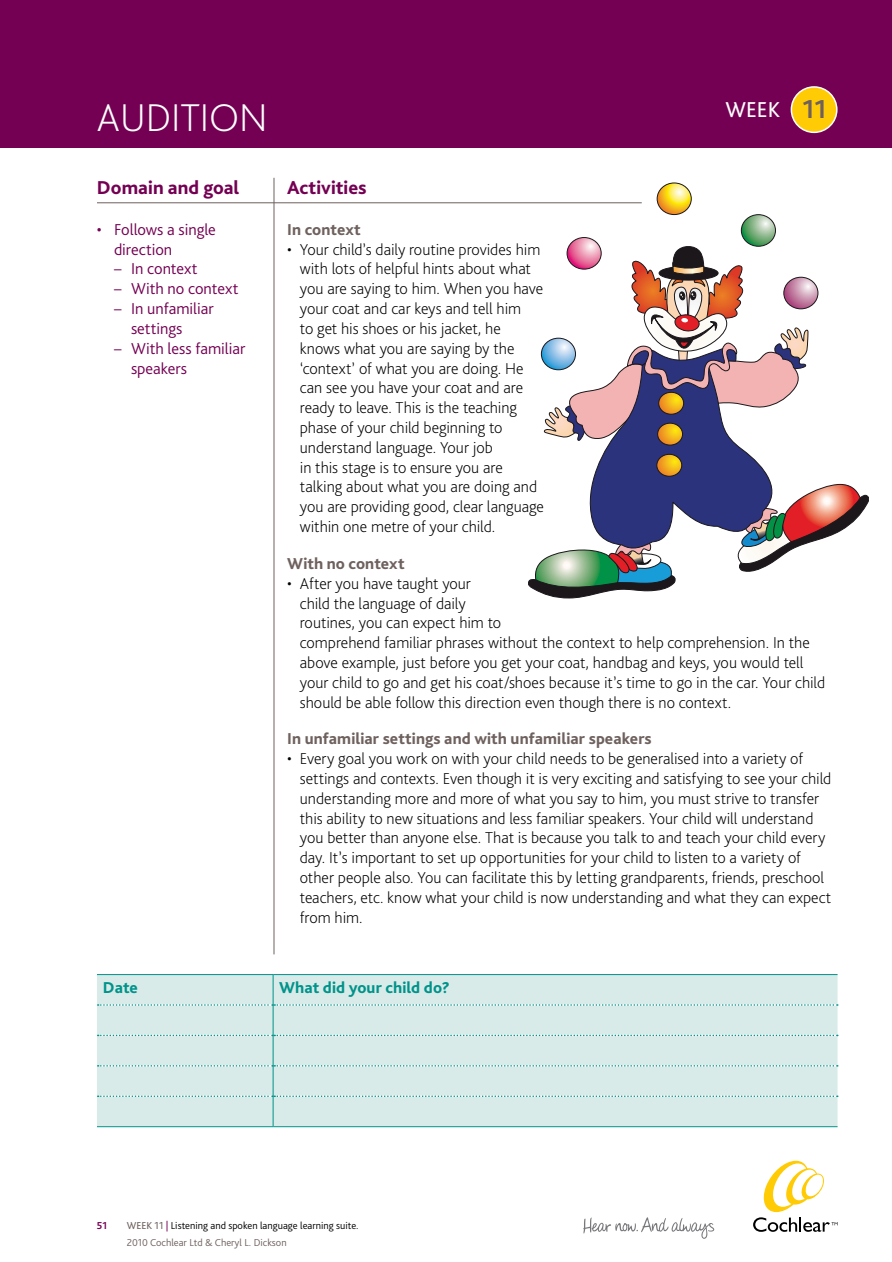
<style>
.page{position:relative;width:892px;height:1262px;background:#fff}
.page>*{position:absolute;margin:0;border:0;box-sizing:border-box;transform-origin:0 0}
.t1{font:200 40.5px "Bliss Pro";color:#fff}
.t2{font:700 27px "Bliss Pro";color:#6e615e}
.t3{font:22.5px "Bliss Pro";color:#fff}
.t4{font:800 19.5px "Bliss Pro";color:#740053}
.t5{font:200 16.5px/19.8px "Bliss Pro";color:#000}
.t6{font:300 16.5px/19.8px "Bliss Pro";letter-spacing:-.005em;color:#740053}
.t7{font:800 16.5px "Bliss Pro";letter-spacing:.005em;color:#6e615e}
.t8{font:800 16.5px "Bliss Pro";letter-spacing:.005em;color:#00938a}
.t9{font:300 10.5px "Bliss Pro";color:#000}
.t10{font:300 10.5px "Bliss Pro";color:#6e615e}
.t11{font:700 10.5px "Bliss Pro";color:#740053}
.s1{font-weight:400;color:#6e615e}
.s2{font-weight:400;color:#740053}
</style>
<div class="page">
<svg style="left:753px;top:1160px;width:84px;height:71px"></svg>
<svg style="left:583px;top:1217px;width:131px;height:21px"></svg>
<div style="left:0;top:0;width:891px;height:148px;background:#740053"></div>
<div style="left:791px;top:87px;width:45px;height:45px;background:#ffcb05;border-radius:50%"></div>
<div style="left:790px;top:86px;width:47px;height:47px;border:2px solid #fff;border-radius:50%"></div>
<hr style="left:273px;top:178px;width:1px;height:776px;background:#6e615e">
<div style="left:97px;top:974px;width:740px;height:151px;background:#d8ebe9"></div>
<svg style="left:98px;top:1003px;width:739px;height:2px"></svg>
<svg style="left:98px;top:1034px;width:739px;height:1px"></svg>
<svg style="left:98px;top:1064px;width:739px;height:2px"></svg>
<svg style="left:98px;top:1095px;width:739px;height:1px"></svg>
<hr style="left:97px;top:973px;width:176px;height:1px;background:#00938a">
<hr style="left:273px;top:973px;width:564px;height:1px;background:#00938a">
<hr style="left:272px;top:974px;width:1px;height:30px;background:#00938a">
<hr style="left:272px;top:1004px;width:1px;height:31px;background:#00938a">
<hr style="left:272px;top:1035px;width:1px;height:30px;background:#00938a">
<hr style="left:272px;top:1065px;width:1px;height:30px;background:#00938a">
<hr style="left:272px;top:1095px;width:1px;height:30px;background:#00938a">
<hr style="left:97px;top:1125px;width:176px;height:1px;background:#00938a">
<hr style="left:273px;top:1125px;width:564px;height:1px;background:#00938a">
<hr style="left:97px;top:202px;width:544px;height:1px;background:#6e615e">
<svg style="left:528px;top:183px;width:340px;height:415px"></svg>
<div style="left:783px;top:277px;width:34px;height:32px;border:1px solid #1b171b;border-radius:50%"></div>
<h1 class="t1" style="left:97px;top:92px;width:172px">AUDITION</h1>
<p class="t4" style="left:97px;top:175px;width:144px">Domain and goal</p>
<p class="t6" style="left:114px;top:219px;width:103px;text-indent:-17px">• Follows a single direction</p>
<p class="t6" style="left:114px;top:258px;width:85px">– In context</p>
<p class="t6" style="left:114px;top:278px;width:126px">– With no context</p>
<p class="t6" style="left:131px;top:298px;width:84px;text-indent:-17px">– In unfamiliar settings</p>
<p class="t6" style="left:131px;top:338px;width:116px;text-indent:-17px">– With less familiar speakers</p>
<h3 class="t3" style="left:725px;top:96px;width:56px">WEEK</h3>
<h2 class="t2" style="left:802px;top:92px;width:26px">11</h2>
<p class="t4" style="left:287px;top:175px;width:81px">Activities</p>
<p class="t7" style="left:287px;top:219px;width:75px">In context</p>
<p class="t5" style="left:300px;top:239px;width:245px;text-indent:-13px">• Your child’s daily routine provides him with lots of helpful hints about what you are saying to him. When you have your coat and car keys and tell him<br>to get his shoes or his jacket, he knows what you are saying by the ‘context’ of what you are doing. He can see you have your coat and are ready to leave. This is the teaching phase of your child beginning to understand language. Your job<br>in this stage is to ensure you are talking about what you are doing and you are providing good, clear language within one metre of your child.</p>
<p class="t7" style="left:287px;top:553px;width:119px">With no context</p>
<p class="t5" style="left:300px;top:572px;width:526px;text-indent:-13px">• After you have taught your<br>child the language of daily<br>routines, you can expect him to<br>comprehend familiar phrases without the context to help comprehension. In the above example, just before you get your coat, handbag and keys, you would tell your child to go and get his coat/shoes because it’s time to go in the car. Your child should be able follow this direction even though there is no context.</p>
<p class="t7" style="left:287px;top:728px;width:366px">In unfamiliar settings and with unfamiliar speakers</p>
<p class="t5" style="left:300px;top:748px;width:533px;text-indent:-13px">• Every goal you work on with your child needs to be generalised into a variety of settings and contexts. Even though it is very exciting and satisfying to see your child understanding more and more of what you say to him, you must strive to transfer this ability to new situations and less familiar speakers. Your child will understand you better than anyone else. That is because you talk to and teach your child every day. It’s important to set up opportunities for your child to listen to a variety of other people also. You can facilitate this by letting grandparents, friends, preschool teachers, etc. know what your child is now understanding and what they can expect from him.</p>
<p class="t8" style="left:103px;top:977px;width:36px">Date</p>
<p class="t8" style="left:279px;top:977px;width:172px">What did your child do?</p>
<p class="t11" style="left:97px;top:1218px;width:12px">51</p>
<p class="t9" style="left:127px;top:1218px;width:233px"><span class="s1">WEEK 11</span> <span class="s2">|</span> Listening and spoken language learning suite.</p>
<p class="t10" style="left:127px;top:1235px;width:161px">2010 Cochlear Ltd &amp; Cheryl L. Dickson</p>
</div>
